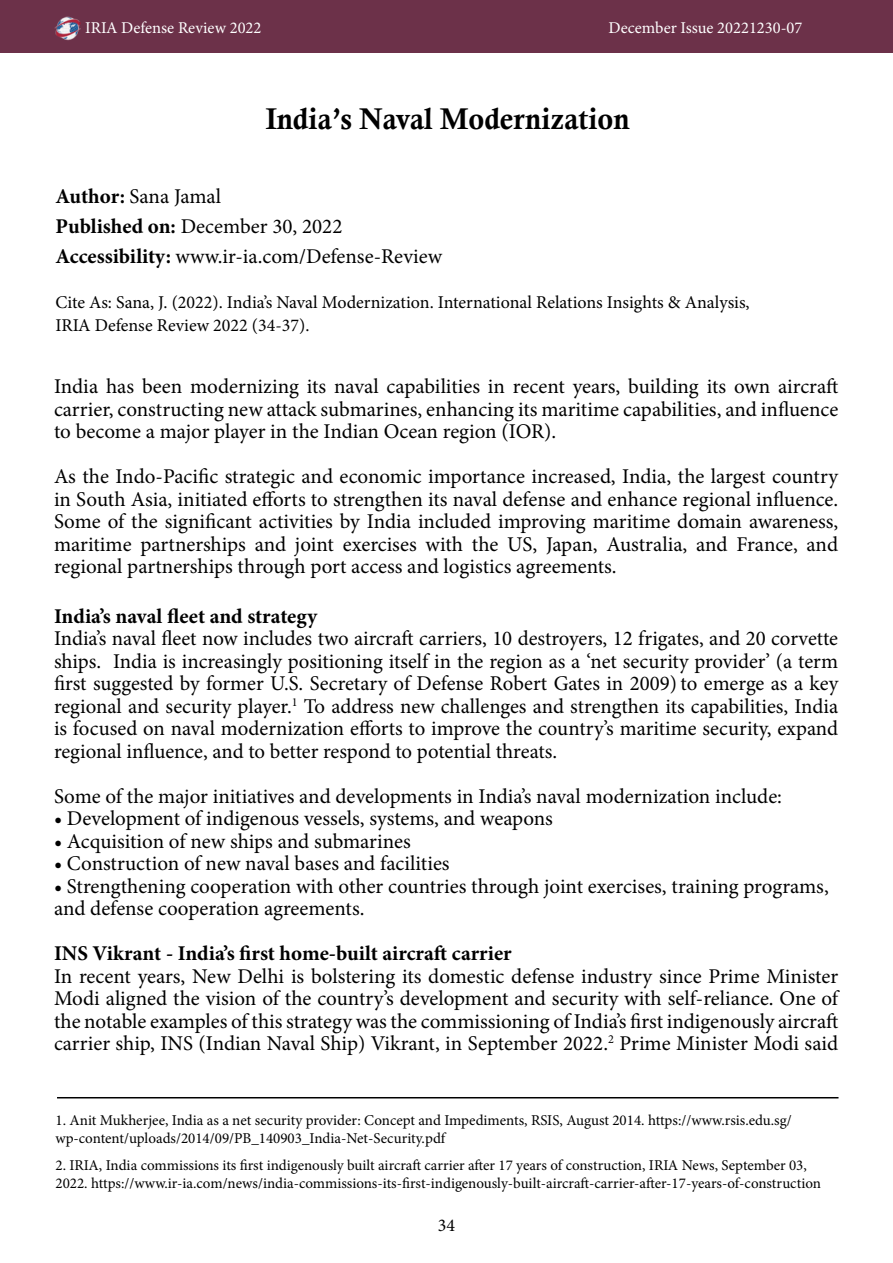
<style>
.page{position:relative;width:893px;height:1263px;background:#fff}
.page>*{position:absolute;margin:0;border:0;box-sizing:border-box;transform-origin:0 0}
.t1{font:30px "Calis MT Bol";color:#000;scale:.96 1}
.t2{font:21px/22.5px "Minion Pro";color:#000;text-align:justify}
.t3{font:700 21px "Minion Pro";color:#000}
.t4{font:18px/22.5px "Minion Pro";color:#000}
.t5{font:16.5px "Minion Pro";color:#fff}
.t6{font:15px/18px "Minion Pro";color:#000}
.s1{font-weight:700}
</style>
<div class="page">
<div style="left:0;top:0;width:893px;height:53px;background:#6c3149"></div>
<img style="left:55px;top:16px;width:25px;height:25px">
<hr style="left:57px;top:1097px;width:781px;height:1px;background:#000">
<p class="t5" style="left:85px;top:16px;width:178px">IRIA Defense Review 2022</p>
<p class="t5" style="left:608px;top:16px;width:195px">December Issue 20221230-07</p>
<h1 class="t1" style="left:266px;top:101px;width:381px">India’s Naval Modernization</h1>
<p class="t2" style="left:56px;top:182px;width:388px;line-height:30px;text-align:left"><span class="s1">Author:</span> Sana Jamal<br><span class="s1">Published on:</span> December 30, 2022<br><span class="s1">Accessibility:</span> www.ir-ia.com/Defense-Review</p>
<p class="t4" style="left:56px;top:291px;width:696px">Cite As: Sana, J. (2022). India’s Naval Modernization. International Relations Insights &amp; Analysis,<br>IRIA Defense Review 2022 (34-37).</p>
<p class="t2" style="left:54px;top:375px;width:786px">India has been modernizing its naval capabilities in recent years, building its own aircraft carrier, constructing new attack submarines, enhancing its maritime capabilities, and influence to become a major player in the Indian Ocean region (IOR).</p>
<p class="t2" style="left:54px;top:465px;width:786px">As the Indo-Pacific strategic and economic importance increased, India, the largest country in South Asia, initiated efforts to strengthen its naval defense and enhance regional influence.<br>Some of the significant activities by India included improving maritime domain awareness, maritime partnerships and joint exercises with the US, Japan, Australia, and France, and regional partnerships through port access and logistics agreements.</p>
<p class="t3" style="left:54px;top:601px;width:265px">India’s naval fleet and strategy</p>
<p class="t2" style="left:54px;top:627px;width:786px">India’s naval fleet now includes two aircraft carriers, 10 destroyers, 12 frigates, and 20 corvette ships. India is increasingly positioning itself in the region as a ‘net security provider’ (a term first suggested by former U.S. Secretary of Defense Robert Gates in 2009) to emerge as a key regional and security player.<sup>1</sup> To address new challenges and strengthen its capabilities, India is focused on naval modernization efforts to improve the country’s maritime security, expand regional influence, and to better respond to potential threats.</p>
<p class="t2" style="left:54px;top:785px;width:729px">Some of the major initiatives and developments in India’s naval modernization include:</p>
<p class="t2" style="left:54px;top:807px;width:500px">• Development of indigenous vessels, systems, and weapons</p>
<p class="t2" style="left:54px;top:830px;width:358px">• Acquisition of new ships and submarines</p>
<p class="t2" style="left:54px;top:852px;width:397px">• Construction of new naval bases and facilities</p>
<p class="t2" style="left:54px;top:875px;width:776px">• Strengthening cooperation with other countries through joint exercises, training programs, and defense cooperation agreements.</p>
<p class="t3" style="left:54px;top:939px;width:459px">INS Vikrant - India’s first home-built aircraft carrier</p>
<p class="t2" style="left:54px;top:965px;width:786px">In recent years, New Delhi is bolstering its domestic defense industry since Prime Minister Modi aligned the vision of the country’s development and security with self-reliance. One of the notable examples of this strategy was the commissioning of India’s first indigenously aircraft carrier ship, INS (Indian Naval Ship) Vikrant, in September 2022.<sup>2</sup> Prime Minister Modi said</p>
<p class="t6" style="left:56px;top:1111px;width:738px">1. Anit Mukherjee, India as a net security provider: Concept and Impediments, RSIS, August 2014. https://www.rsis.edu.sg/ wp-content/uploads/2014/09/PB_140903_India-Net-Security.pdf</p>
<p class="t6" style="left:56px;top:1156px;width:767px">2. IRIA, India commissions its first indigenously built aircraft carrier after 17 years of construction, IRIA News, September 03,<br>2022. https://www.ir-ia.com/news/india-commissions-its-first-indigenously-built-aircraft-carrier-after-17-years-of-construction</p>
<p class="t4" style="left:438px;top:1214px;width:19px">34</p>
</div>
